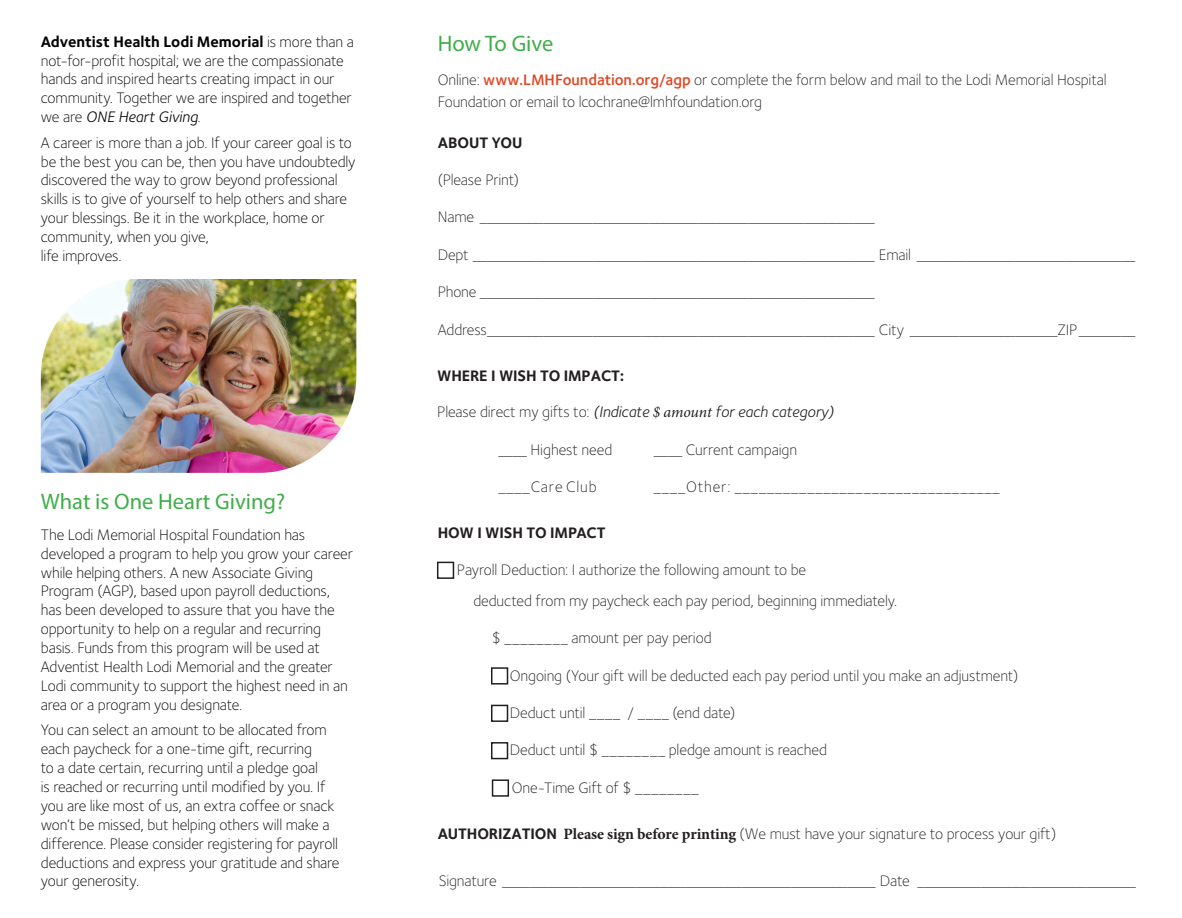
<style>
.page{position:relative;width:1182px;height:918px;background:#fff}
.page>*{position:absolute;margin:0;border:0;box-sizing:border-box;transform-origin:0 0}
.headline{font:22.5px "Myriad Pro";color:#40ae49}
.Body_Copy{font:300 15.75px/18.9px "Foundry Sterling";letter-spacing:-.01em;color:#040503}
.Body_Copy-2{font:300 15.75px/21.6px "Foundry Sterling";letter-spacing:-.01em;color:#231f20}
.Body_Copy-3{font:italic 15.75px "Foundry Sterling";letter-spacing:-.01em;color:#231f20}
.Body_Copy-4{font:700 15.75px "Foundry Sterling";letter-spacing:-.01em;color:#231f20}
.Body_Copy-5{font:300 15.75px "Foundry Sterling";letter-spacing:.055em;color:#231f20}
.s1{font-weight:700}
.s2{font-weight:400;font-style:italic}
.s3{font-weight:600;color:#e14825}
.s4{font-weight:300;font-style:normal}
.s5{font-family:"Minion Pro"}
.s6{font-family:"Minion Pro";font-weight:700}
</style>
<div class="page">
<img style="left:41px;top:279px;width:315px;height:194px">
<p class="Body_Copy" style="left:41px;top:32px;width:314px"><span class="s1">Adventist Health Lodi Memorial</span> is more than a not-for-profit hospital; we are the compassionate hands and inspired hearts creating impact in our community. Together we are inspired and together we are <span class="s2">ONE Heart Giving</span>.</p>
<p class="Body_Copy" style="left:41px;top:133px;width:316px">A career is more than a job. If your career goal is to be the best you can be, then you have undoubtedly discovered the way to grow beyond professional skills is to give of yourself to help others and share your blessings. Be it in the workplace, home or community, when you give,<br>life improves.</p>
<p class="headline" style="left:41px;top:487px;width:246px">What is One Heart Giving?</p>
<p class="Body_Copy" style="left:41px;top:525px;width:313px">The Lodi Memorial Hospital Foundation has developed a program to help you grow your career while helping others. A new Associate Giving Program (AGP), based upon payroll deductions, has been developed to assure that you have the opportunity to help on a regular and recurring basis. Funds from this program will be used at Adventist Health Lodi Memorial and the greater Lodi community to support the highest need in an area or a program you designate.</p>
<p class="Body_Copy" style="left:41px;top:721px;width:300px">You can select an amount to be allocated from each paycheck for a one-time gift, recurring<br>to a date certain, recurring until a pledge goal<br>is reached or recurring until modified by you. If you are like most of us, an extra coffee or snack won’t be missed, but helping others will make a difference. Please consider registering for payroll deductions and express your gratitude and share your generosity.</p>
<p class="headline" style="left:437px;top:29px;width:117px">How To Give</p>
<p class="Body_Copy-2" style="left:437px;top:69px;width:670px">Online: <span class="s3">www.LMHFoundation.org/agp</span> or complete the form below and mail to the Lodi Memorial Hospital<br>Foundation or email to lcochrane@lmhfoundation.org</p>
<p class="Body_Copy-4" style="left:437px;top:133px;width:86px">ABOUT YOU</p>
<p class="Body_Copy-2" style="left:437px;top:169px;width:83px">(Please Print)</p>
<p class="Body_Copy-2" style="left:437px;top:206px;width:438px">Name ________________________________________________________</p>
<p class="Body_Copy-2" style="left:437px;top:244px;width:699px">Dept _________________________________________________________ Email _______________________________</p>
<p class="Body_Copy-2" style="left:437px;top:281px;width:438px">Phone ________________________________________________________</p>
<p class="Body_Copy-2" style="left:437px;top:318px;width:699px">Address_______________________________________________________ City _____________________ZIP________</p>
<p class="Body_Copy-4" style="left:437px;top:366px;width:188px">WHERE I WISH TO IMPACT:</p>
<p class="Body_Copy-3" style="left:437px;top:403px;width:398px"><span class="s4">Please direct my gifts to:</span> (Indicate <span class="s5">$ amount</span> for each category)</p>
<p class="Body_Copy-2" style="left:498px;top:439px;width:115px">____ Highest need</p>
<p class="Body_Copy-2" style="left:653px;top:439px;width:145px">____ Current campaign</p>
<p class="Body_Copy-5" style="left:498px;top:478px;width:100px">____Care Club</p>
<p class="Body_Copy-2" style="left:653px;top:476px;width:347px">____Other: _________________________________</p>
<p class="Body_Copy-4" style="left:437px;top:523px;width:169px">HOW I WISH TO IMPACT</p>
<p class="Body_Copy-2" style="left:473px;top:554px;width:425px;line-height:30.9px;text-indent:-16px">Payroll Deduction: I authorize the following amount to be<br>deducted from my paycheck each pay period, beginning immediately.</p>
<p class="Body_Copy-2" style="left:491px;top:627px;width:221px">$ ________ amount per pay period</p>
<p class="Body_Copy-2" style="left:509px;top:665px;width:510px">Ongoing (Your gift will be deducted each pay period until you make an adjustment)</p>
<p class="Body_Copy-2" style="left:509px;top:702px;width:227px">Deduct until ____ / ____ (end date)</p>
<p class="Body_Copy-2" style="left:509px;top:739px;width:319px">Deduct until $ ________ pledge amount is reached</p>
<p class="Body_Copy-2" style="left:511px;top:777px;width:188px">One-Time Gift of $ ________</p>
<p class="Body_Copy-2" style="left:437px;top:823px;width:620px"><span class="s1">AUTHORIZATION</span> <span class="s6">Please sign before printing</span> (We must have your signature to process your gift)</p>
<p class="Body_Copy-2" style="left:439px;top:870px;width:698px">Signature _____________________________________________________ Date _______________________________</p>
</div>
